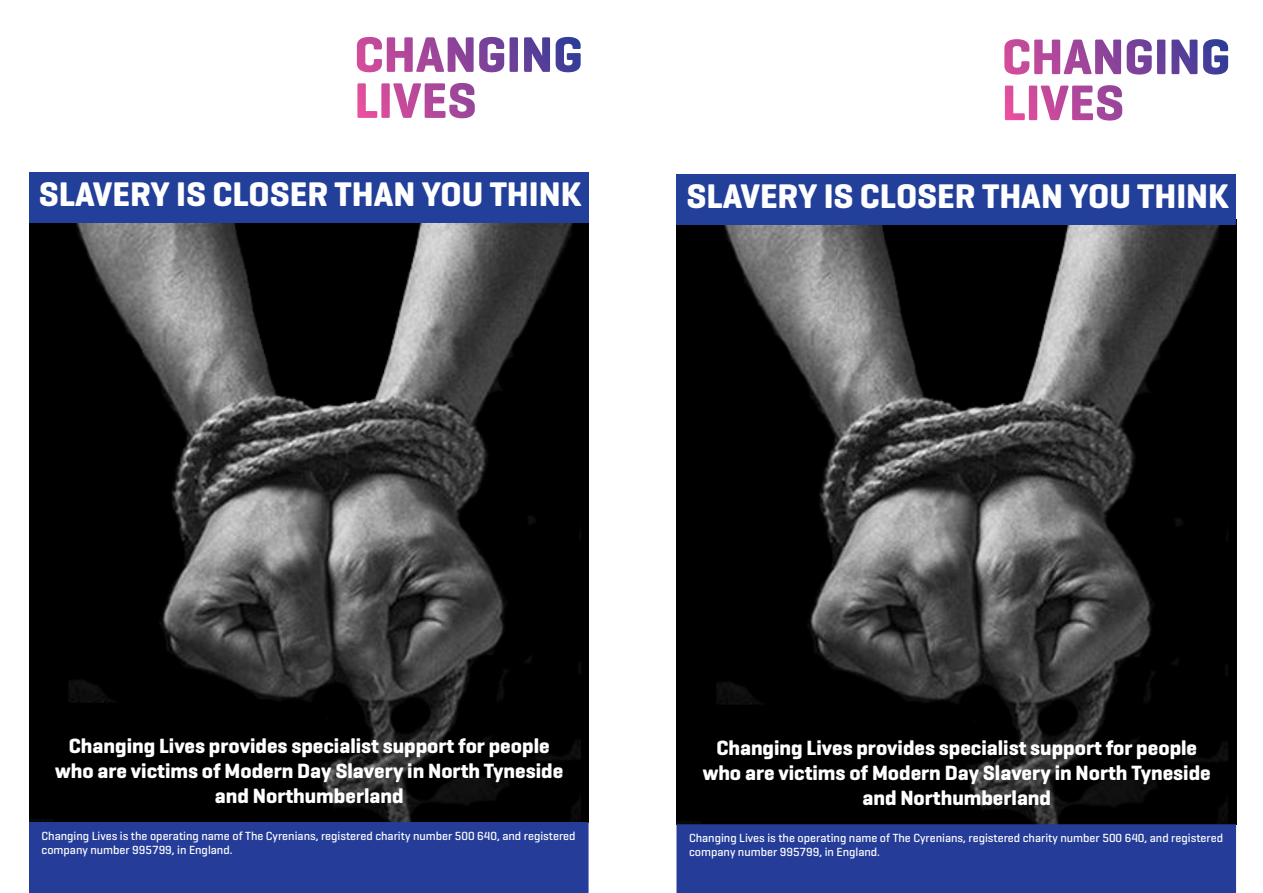
<style>
.page{position:relative;width:1263px;height:893px;background:#fff}
.page>*{position:absolute;margin:0;border:0;box-sizing:border-box;transform-origin:0 0}
.Subhead{font:700 34.8px "Geogrotesque";color:#fff}
.t1{font:700 21px/25.2px "Geogrotesque";color:#fff;text-align:center}
.t2{font:500 12px/14.4px "Geogrotesque";color:#fff}
</style>
<div class="page">
<img style="left:676px;top:225px;width:560px;height:599px">
<img style="left:29px;top:223px;width:560px;height:599px">
<div style="left:29px;top:172px;width:560px;height:51px;background:#223f99"></div>
<div style="left:29px;top:822px;width:560px;height:71px;background:#253d98"></div>
<svg style="left:357px;top:37px;width:224px;height:67px"></svg>
<div style="left:676px;top:175px;width:560px;height:50px;background:#223f99"></div>
<div style="left:676px;top:824px;width:560px;height:69px;background:#253d98"></div>
<svg style="left:1004px;top:39px;width:224px;height:67px"></svg>
<p class="Subhead" style="left:39px;top:173px;width:544px">SLAVERY IS CLOSER THAN YOU THINK</p>
<p class="Subhead" style="left:686px;top:175px;width:544px">SLAVERY IS CLOSER THAN YOU THINK</p>
<p class="t1" style="left:55px;top:733px;width:510px">Changing Lives provides specialist support for people who are victims of Modern Day Slavery in North Tyneside and Northumberland</p>
<p class="t2" style="left:42px;top:828px;width:535px">Changing Lives is the operating name of The Cyrenians, registered charity number 500 640, and registered company number 995799, in England.</p>
<p class="t1" style="left:703px;top:735px;width:510px">Changing Lives provides specialist support for people who are victims of Modern Day Slavery in North Tyneside and Northumberland</p>
<p class="t2" style="left:689px;top:830px;width:535px">Changing Lives is the operating name of The Cyrenians, registered charity number 500 640, and registered company number 995799, in England.</p>
</div>
